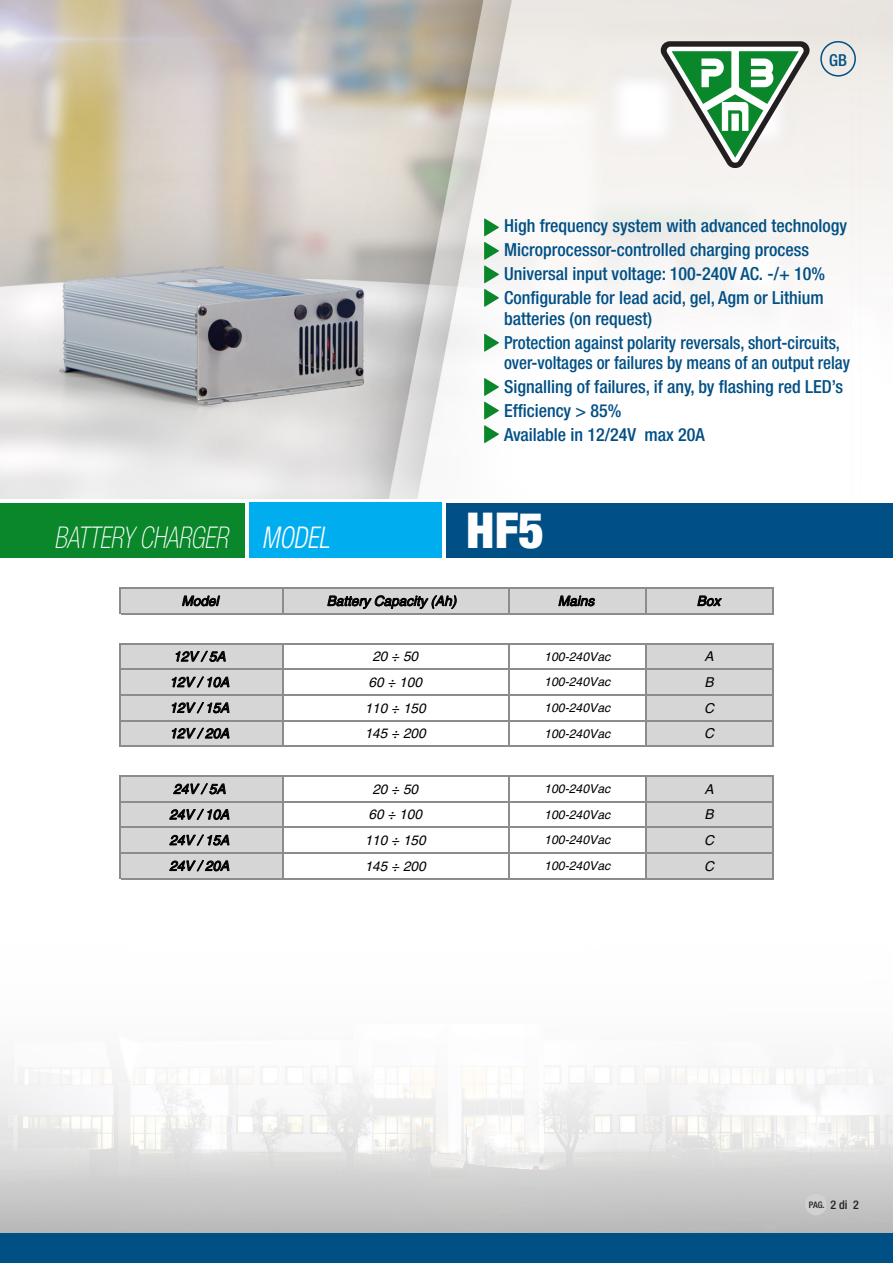
<style>
.page{position:relative;width:893px;height:1263px;background:#fff}
.page>*{position:absolute;margin:0;border:0;box-sizing:border-box;transform-origin:0 0}
.t1{font:900 condensed 49.5px "Helvetica Neue LT Pro";color:#fff}
.t2{font:italic 100 condensed 30px "Helvetica Neue LT Pro";color:#fff;scale:.85 1}
.t3{font:italic 300 condensed 30px "Helvetica Neue LT Pro";color:#fff;scale:.85 1}
.t4{font:500 condensed 18px/20.2px "Helvetica Neue LT Pro";color:#004f85}
.t5{font:500 condensed 18px/20.2px "Helvetica Neue LT Pro";color:#004f85;scale:.95 1}
.t6{font:500 condensed 16.5px "Helvetica Neue LT Pro";color:#004f85}
.t7{font:italic 13.65px "Helvetica";color:#000}
.t8{font:italic 12.3px "Helvetica";color:#000}
.t9{font:500 condensed 9px "Helvetica Neue LT Pro";color:#231f20}
.s1{font-size:12px}
</style>
<div class="page">
<img style="left:0;top:0;width:893px;height:499px">
<img style="left:0;top:587px;width:893px;height:646px">
<div style="left:0;top:502px;width:893px;height:56px;background:#004f85"></div>
<div style="left:0;top:502px;width:245px;height:56px;background:#0a872b"></div>
<hr style="left:245px;top:502px;width:4px;height:56px;background:#fff">
<hr style="left:442px;top:502px;width:4px;height:56px;background:#fff">
<div style="left:249px;top:502px;width:193px;height:56px;background:#00aeef"></div>
<div style="left:0;top:1233px;width:893px;height:30px;background:#004f85"></div>
<div style="left:820px;top:41px;width:36px;height:36px;border:2px solid #004f85;border-radius:50%"></div>
<svg style="left:661px;top:41px;width:149px;height:127px"></svg>
<svg style="left:484px;top:218px;width:15px;height:18px"></svg>
<svg style="left:484px;top:242px;width:15px;height:41px"></svg>
<svg style="left:484px;top:289px;width:15px;height:18px"></svg>
<svg style="left:484px;top:378px;width:15px;height:18px"></svg>
<svg style="left:484px;top:402px;width:15px;height:17px"></svg>
<svg style="left:484px;top:425px;width:15px;height:18px"></svg>
<svg style="left:484px;top:334px;width:15px;height:18px"></svg>
<div style="left:121px;top:588px;width:652px;height:26px;background:#d6d6d6"></div>
<div style="left:121px;top:644px;width:161px;height:102px;background:#d6d6d6"></div>
<div style="left:646px;top:644px;width:127px;height:102px;background:#d6d6d6"></div>
<div style="left:121px;top:776px;width:161px;height:102px;background:#d6d6d6"></div>
<div style="left:646px;top:776px;width:127px;height:102px;background:#d6d6d6"></div>
<hr style="left:119px;top:587px;width:2px;height:27px;background:#8c8c8c">
<hr style="left:282px;top:589px;width:2px;height:25px;background:#8c8c8c">
<hr style="left:508px;top:589px;width:2px;height:25px;background:#8c8c8c">
<svg style="left:646px;top:589px;width:1px;height:24px"></svg>
<svg style="left:772px;top:589px;width:1px;height:24px"></svg>
<hr style="left:119px;top:643px;width:2px;height:104px;background:#8c8c8c">
<hr style="left:282px;top:644px;width:2px;height:103px;background:#8c8c8c">
<hr style="left:508px;top:644px;width:2px;height:103px;background:#8c8c8c">
<hr style="left:646px;top:644px;width:1px;height:103px;background:#8c8c8c">
<hr style="left:772px;top:644px;width:1px;height:103px;background:#8c8c8c">
<hr style="left:119px;top:775px;width:2px;height:104px;background:#8c8c8c">
<hr style="left:282px;top:777px;width:2px;height:102px;background:#8c8c8c">
<hr style="left:508px;top:777px;width:2px;height:102px;background:#8c8c8c">
<hr style="left:646px;top:777px;width:1px;height:102px;background:#8c8c8c">
<hr style="left:772px;top:777px;width:1px;height:102px;background:#8c8c8c">
<hr style="left:121px;top:587px;width:652px;height:2px;background:#8c8c8c">
<hr style="left:121px;top:613px;width:652px;height:1px;background:#8c8c8c">
<hr style="left:121px;top:643px;width:652px;height:1px;background:#8c8c8c">
<hr style="left:121px;top:669px;width:652px;height:1px;background:#8c8c8c">
<hr style="left:121px;top:694px;width:652px;height:2px;background:#8c8c8c">
<hr style="left:121px;top:720px;width:652px;height:1px;background:#8c8c8c">
<hr style="left:121px;top:745px;width:652px;height:2px;background:#8c8c8c">
<hr style="left:121px;top:775px;width:652px;height:2px;background:#8c8c8c">
<hr style="left:121px;top:801px;width:652px;height:1px;background:#8c8c8c">
<hr style="left:121px;top:827px;width:652px;height:1px;background:#8c8c8c">
<hr style="left:121px;top:852px;width:652px;height:2px;background:#8c8c8c">
<hr style="left:121px;top:878px;width:652px;height:1px;background:#8c8c8c">
<svg style="left:182px;top:595px;width:38px;height:12px"></svg>
<svg style="left:327px;top:595px;width:130px;height:15px"></svg>
<svg style="left:558px;top:595px;width:37px;height:12px"></svg>
<svg style="left:697px;top:595px;width:25px;height:11px"></svg>
<svg style="left:176px;top:650px;width:50px;height:12px"></svg>
<svg style="left:172px;top:676px;width:57px;height:12px"></svg>
<svg style="left:172px;top:702px;width:57px;height:12px"></svg>
<svg style="left:172px;top:727px;width:57px;height:12px"></svg>
<svg style="left:173px;top:783px;width:53px;height:12px"></svg>
<svg style="left:169px;top:808px;width:60px;height:13px"></svg>
<svg style="left:169px;top:834px;width:60px;height:12px"></svg>
<svg style="left:169px;top:860px;width:60px;height:12px"></svg>
<div style="left:805px;top:1194px;width:22px;height:21px;background:#d1d1d1;border-radius:50%"></div>
<p class="t6" style="left:829px;top:50px;width:19px">GB</p>
<p class="t2" style="left:54px;top:521px;width:206px">BATTERY CHARGER</p>
<p class="t3" style="left:262px;top:520px;width:81px">MODEL</p>
<p class="t4" style="left:504px;top:216px;width:345px">High frequency system with advanced technology</p>
<p class="t4" style="left:504px;top:240px;width:307px">Microprocessor-controlled charging process</p>
<p class="t4" style="left:504px;top:264px;width:323px">Universal input voltage: 100-240V AC. -/+ 10%</p>
<p class="t4" style="left:504px;top:288px;width:321px">Configurable for lead acid, gel, Agm or Lithium batteries (on request)</p>
<p class="t5" style="left:504px;top:332px;width:366px">Protection against polarity reversals, short-circuits, over-voltages or failures by means of an output relay</p>
<p class="t4" style="left:504px;top:376px;width:340px">Signalling of failures, if any, by flashing red LED’s</p>
<p class="t4" style="left:504px;top:400px;width:119px">Efficiency &gt; 85%</p>
<p class="t4" style="left:504px;top:424px;width:202px">Available in 12/24V max 20A</p>
<p class="t1" style="left:466px;top:500px;width:79px">HF5</p>
<p class="t7" style="left:181px;top:593px;width:39px">Model</p>
<p class="t7" style="left:327px;top:593px;width:131px">Battery Capacity (Ah)</p>
<p class="t7" style="left:558px;top:593px;width:38px">Mains</p>
<p class="t7" style="left:697px;top:593px;width:25px">Box</p>
<p class="t7" style="left:173px;top:648px;width:54px">12V / 5A</p>
<p class="t7" style="left:372px;top:648px;width:47px">20 ÷ 50</p>
<p class="t8" style="left:544px;top:649px;width:68px">100-240Vac</p>
<p class="t7" style="left:704px;top:648px;width:11px">A</p>
<p class="t7" style="left:169px;top:674px;width:61px">12V / 10A</p>
<p class="t7" style="left:368px;top:674px;width:55px">60 ÷ 100</p>
<p class="t8" style="left:544px;top:675px;width:68px">100-240Vac</p>
<p class="t7" style="left:704px;top:674px;width:11px">B</p>
<p class="t7" style="left:169px;top:700px;width:61px">12V / 15A</p>
<p class="t7" style="left:365px;top:700px;width:63px">110 ÷ 150</p>
<p class="t8" style="left:544px;top:700px;width:68px">100-240Vac</p>
<p class="t7" style="left:704px;top:700px;width:11px">C</p>
<p class="t7" style="left:169px;top:725px;width:61px">12V / 20A</p>
<p class="t7" style="left:365px;top:725px;width:63px">145 ÷ 200</p>
<p class="t8" style="left:544px;top:726px;width:68px">100-240Vac</p>
<p class="t7" style="left:704px;top:725px;width:11px">C</p>
<p class="t7" style="left:173px;top:781px;width:54px">24V / 5A</p>
<p class="t7" style="left:372px;top:781px;width:47px">20 ÷ 50</p>
<p class="t8" style="left:544px;top:782px;width:68px">100-240Vac</p>
<p class="t7" style="left:704px;top:781px;width:11px">A</p>
<p class="t7" style="left:169px;top:806px;width:61px">24V / 10A</p>
<p class="t7" style="left:368px;top:806px;width:55px">60 ÷ 100</p>
<p class="t8" style="left:544px;top:807px;width:68px">100-240Vac</p>
<p class="t7" style="left:704px;top:806px;width:11px">B</p>
<p class="t7" style="left:169px;top:832px;width:61px">24V / 15A</p>
<p class="t7" style="left:365px;top:832px;width:63px">110 ÷ 150</p>
<p class="t8" style="left:544px;top:833px;width:68px">100-240Vac</p>
<p class="t7" style="left:704px;top:832px;width:11px">C</p>
<p class="t7" style="left:169px;top:858px;width:61px">24V / 20A</p>
<p class="t7" style="left:365px;top:858px;width:63px">145 ÷ 200</p>
<p class="t8" style="left:544px;top:859px;width:68px">100-240Vac</p>
<p class="t7" style="left:704px;top:858px;width:11px">C</p>
<p class="t9" style="left:809px;top:1199px;width:52px">PAG. <span class="s1">2 di 2</span></p>
</div>
